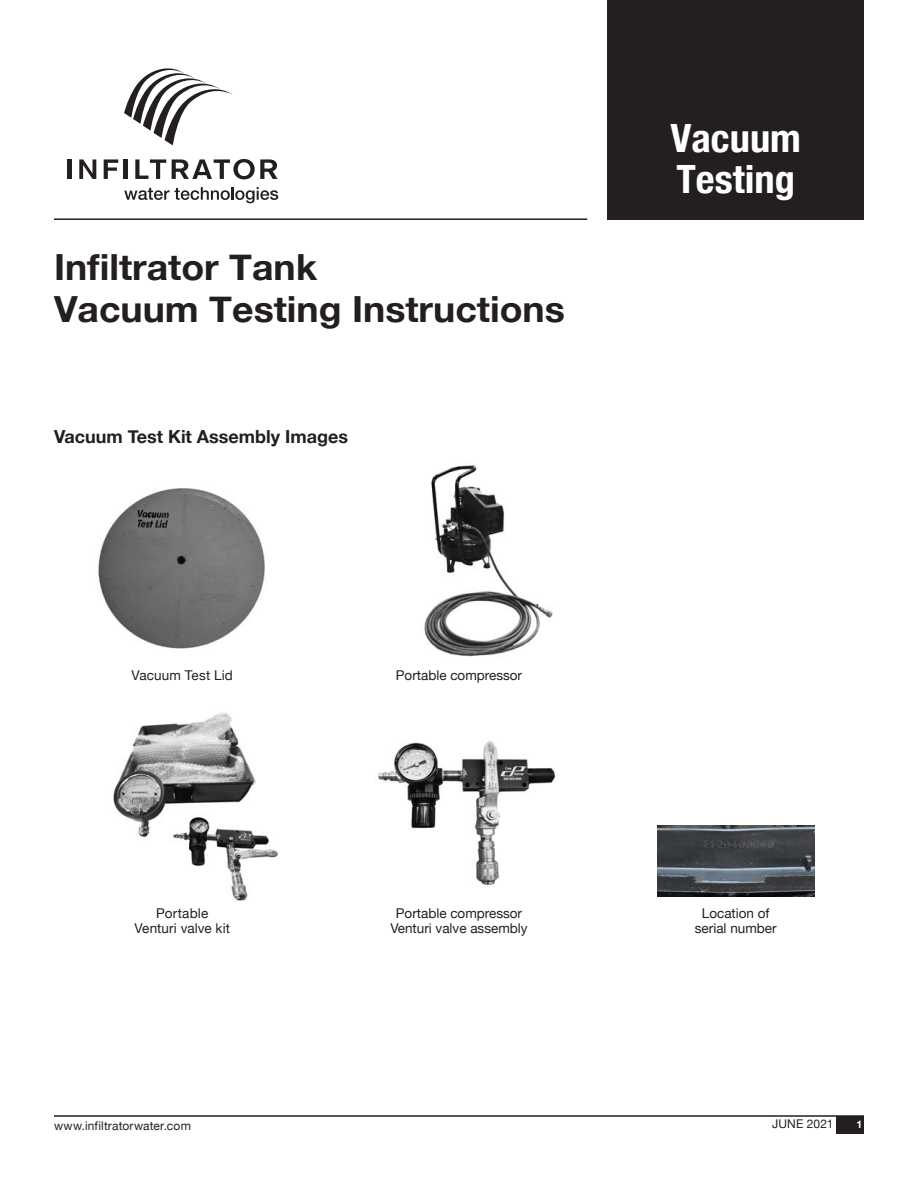
<style>
.page{position:relative;width:918px;height:1188px;background:#fff}
.page>*{position:absolute;margin:0;border:0;box-sizing:border-box;transform-origin:0 0}
.t1{font:700 condensed 39px/40.5px "Helvetica Neue";color:#fff;scale:1.04 1}
.t2{font:700 36px/42px "Helvetica Neue";color:#231f20;scale:1.04 1}
.t3{font:700 18px "Helvetica Neue";color:#231f20}
.t4{font:13.5px/15.5px "Helvetica Neue";color:#231f20;text-align:center}
.t5{font:12px "Helvetica Neue";letter-spacing:.015em;color:#231f20}
.t6{font:700 10.5px "Helvetica Neue";color:#fff}
</style>
<div class="page">
<hr style="left:54px;top:1115px;width:810px;height:2px;background:#231f20">
<div style="left:837px;top:1116px;width:27px;height:18px;background:#231f20"></div>
<hr style="left:68px;top:159px;width:4px;height:20px;background:#231f20">
<svg style="left:79px;top:159px;width:17px;height:20px"></svg>
<svg style="left:104px;top:159px;width:14px;height:20px"></svg>
<hr style="left:124px;top:159px;width:4px;height:20px;background:#231f20">
<svg style="left:135px;top:159px;width:31px;height:20px"></svg>
<svg style="left:172px;top:159px;width:106px;height:20px"></svg>
<svg style="left:124px;top:68px;width:109px;height:77px"></svg>
<svg style="left:124px;top:187px;width:154px;height:16px"></svg>
<hr style="left:54px;top:218px;width:533px;height:2px;background:#231f20">
<div style="left:608px;top:0;width:256px;height:220px;background:#231f20"></div>
<img style="left:98px;top:488px;width:167px;height:161px">
<img style="left:424px;top:465px;width:129px;height:192px">
<img style="left:113px;top:713px;width:166px;height:188px">
<img style="left:378px;top:741px;width:178px;height:144px">
<img style="left:658px;top:825px;width:157px;height:71px">
<p class="t2" style="left:54px;top:247px;width:493px">Infiltrator Tank<br>Vacuum Testing Instructions</p>
<p class="t3" style="left:54px;top:423px;width:296px">Vacuum Test Kit Assembly Images</p>
<p class="t4" style="left:132px;top:669px;width:103px">Vacuum Test Lid</p>
<p class="t4" style="left:396px;top:669px;width:128px">Portable compressor</p>
<p class="t1" style="left:670px;top:115px;width:127px">Vacuum<br>Testing</p>
<p class="t4" style="left:134px;top:906px;width:97px;line-height:15px">Portable<br>Venturi valve kit</p>
<p class="t4" style="left:390px;top:906px;width:139px">Portable compressor<br>Venturi valve assembly</p>
<p class="t4" style="left:695px;top:906px;width:83px">Location of serial number</p>
<p class="t5" style="left:54px;top:1118px;width:138px">www.infiltratorwater.com</p>
<p class="t5" style="left:772px;top:1115px;width:63px">JUNE 2021</p>
<p class="t6" style="left:857px;top:1116px;width:7px">1</p>
</div>
